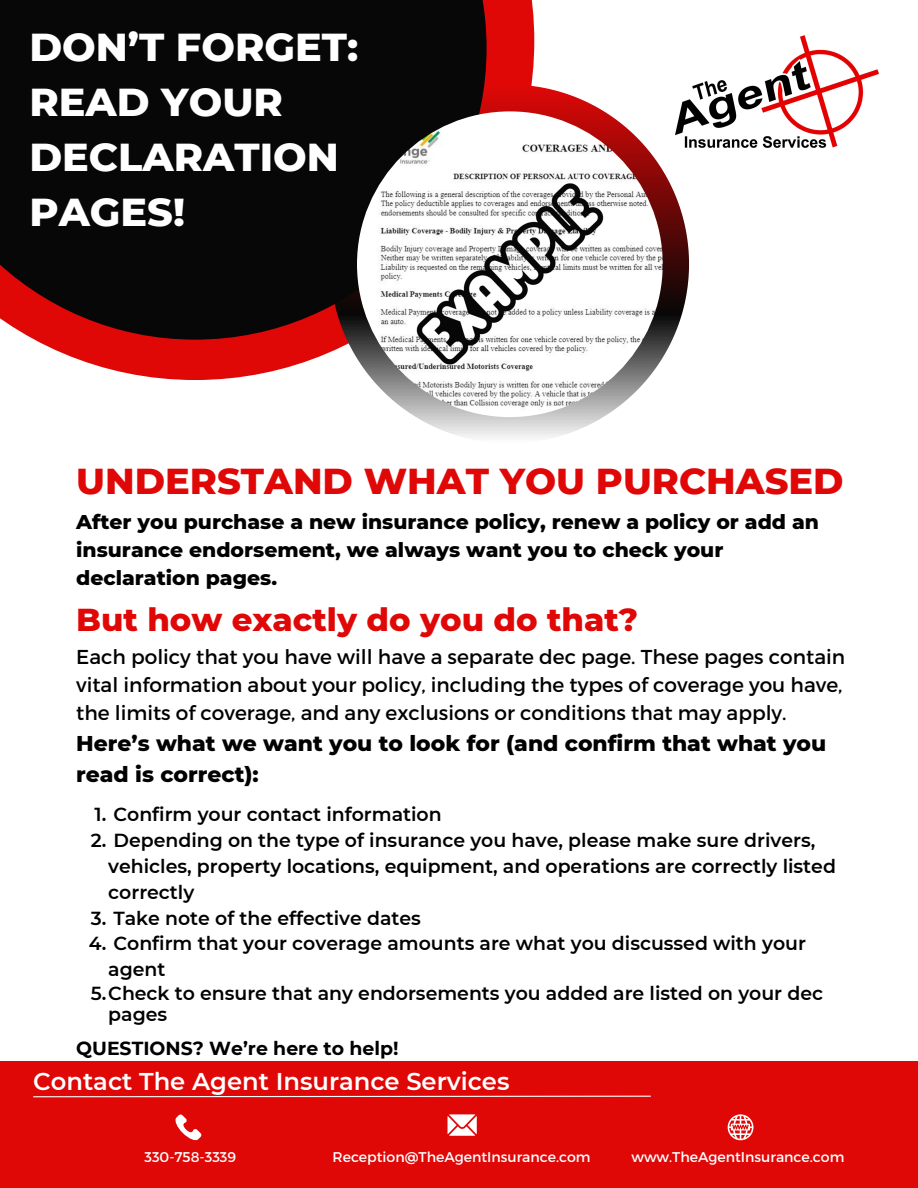
<style>
.page{position:relative;width:918px;height:1188px;background:#fff}
.page>*{position:absolute;margin:0;border:0;box-sizing:border-box;transform-origin:0 0}
.t1{font:800 39.75px/54.9px "Montserrat";color:#fff}
.t2{font:800 36.75px "Montserrat";color:#df0807}
.t3{font:800 32.4px "Montserrat";color:#df0807}
.t4{font:600 24.3px "Montserrat";color:#fff}
.t5{font:800 21.9px/30.3px "Montserrat";color:#010101}
.t6{font:800 20.4px/28.2px "Montserrat";color:#010101}
.t7{font:20.1px/28.2px "Montserrat";color:#010101}
.t8{font:600 18.9px/25.8px "Montserrat";color:#010101}
.t9{font:700 18.9px "Montserrat";color:#010101}
.t10{font:14.1px "Montserrat";color:#fff}
</style>
<div class="page">
<img style="left:689px;top:35px;width:189px;height:113px">
<svg style="left:35px;top:0;width:499px;height:380px;fill:#df0807"></svg>
<svg style="left:330px;top:85px;width:359px;height:353px"></svg>
<div style="left:0;top:0;width:487px;height:340px;background:#070707"></div>
<img style="left:357px;top:111px;width:306px;height:306px;border-radius:50%">
<div style="left:0;top:1062px;width:918px;height:126px;background:#df0807"></div>
<svg style="left:33px;top:1095px;width:618px;height:3px"></svg>
<svg style="left:175px;top:1114px;width:26px;height:26px"></svg>
<svg style="left:448px;top:1114px;width:29px;height:22px"></svg>
<svg style="left:728px;top:1114px;width:26px;height:26px"></svg>
<p class="t1" style="left:29px;top:20px;width:330px">DON’T FORGET:</p>
<p class="t1" style="left:29px;top:75px;width:311px">READ YOUR<br>DECLARATION<br>PAGES!</p>
<p class="t2" style="left:76px;top:458px;width:769px">UNDERSTAND WHAT YOU PURCHASED</p>
<p class="t6" style="left:76px;top:507px;width:744px">After you purchase a new insurance policy, renew a policy or add an insurance endorsement, we always want you to check your declaration pages.</p>
<p class="t3" style="left:76px;top:600px;width:563px">But how exactly do you do that?</p>
<p class="t7" style="left:76px;top:642px;width:770px">Each policy that you have will have a separate dec page. These pages contain vital information about your policy, including the types of coverage you have, the limits of coverage, and any exclusions or conditions that may apply.</p>
<p class="t5" style="left:76px;top:728px;width:752px">Here’s what we want you to look for (and confirm that what you read is correct):</p>
<p class="t8" style="left:95px;top:801px;width:349px">1. Confirm your contact information</p>
<p class="t8" style="left:108px;top:827px;width:729px;text-indent:-17px">2. Depending on the type of insurance you have, please make sure drivers, vehicles, property locations, equipment, and operations are correctly listed correctly</p>
<p class="t8" style="left:91px;top:905px;width:332px">3. Take note of the effective dates</p>
<p class="t8" style="left:108px;top:931px;width:699px;text-indent:-19px">4. Confirm that your coverage amounts are what you discussed with your agent</p>
<p class="t8" style="left:108px;top:983px;width:716px;line-height:21.3px;text-indent:-18px">5.Check to ensure that any endorsements you added are listed on your dec pages</p>
<p class="t9" style="left:76px;top:1037px;width:324px">QUESTIONS? We’re here to help!</p>
<p class="t4" style="left:33px;top:1066px;width:478px">Contact The Agent Insurance Services</p>
<p class="t10" style="left:144px;top:1148px;width:93px">330-758-3339</p>
<p class="t10" style="left:333px;top:1148px;width:260px">Reception@TheAgentInsurance.com</p>
<p class="t10" style="left:631px;top:1148px;width:215px">www.TheAgentInsurance.com</p>
</div>
